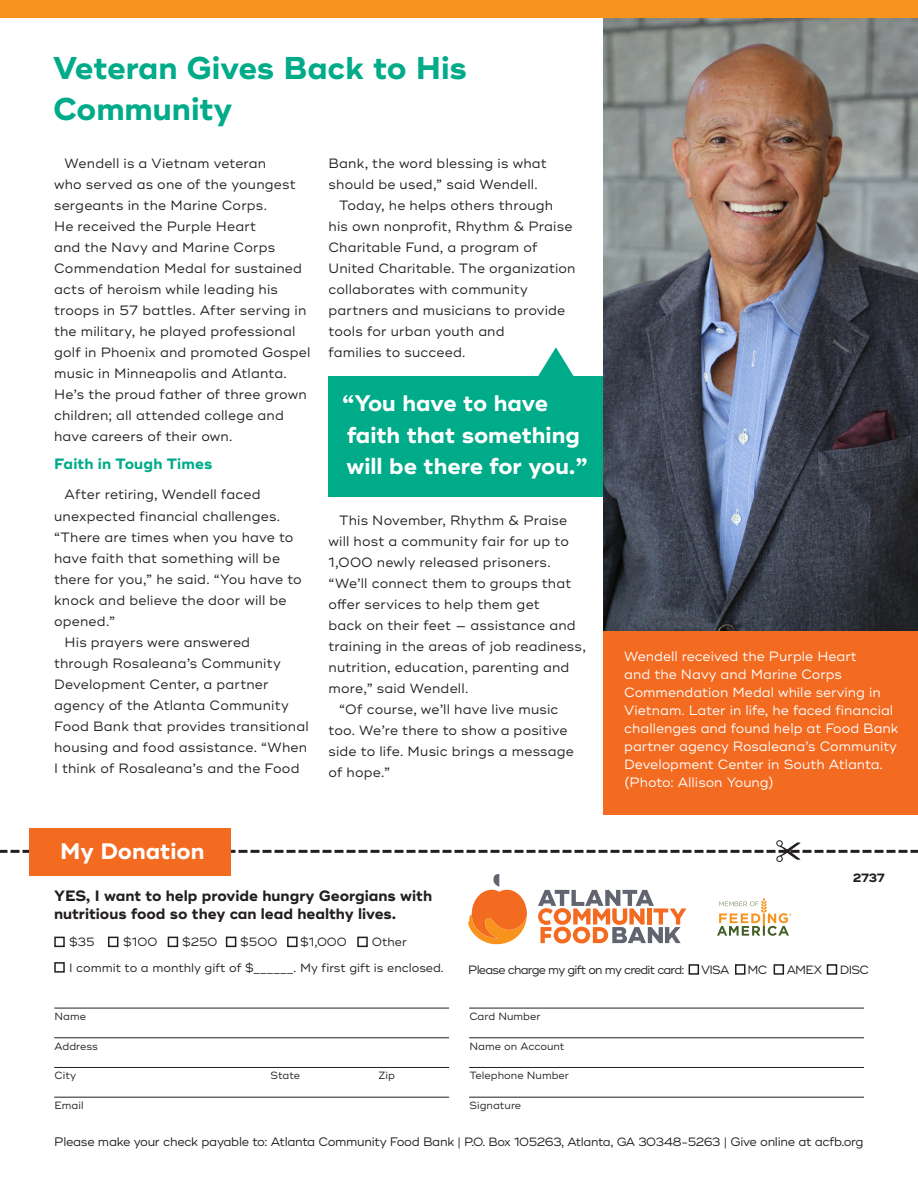
<style>
.page{position:relative;width:918px;height:1188px;background:#fff}
.page>*{position:absolute;margin:0;border:0;box-sizing:border-box;transform-origin:0 0}
.t1{font:700 31.5px/40.5px "Ridley Grotesk";color:#00ab89}
.t2{font:700 22.5px/31.2px "Ridley Grotesk";color:#fff}
.t3{font:700 15px/18px "Ridley Grotesk";color:#231f20}
.Subheaders{font:700 15px "Ridley Grotesk";letter-spacing:.01em;color:#00ab89}
.t4{font:13.5px/21px "Ridley Grotesk";letter-spacing:.01em;color:#231f20}
.t5{font:13.5px/18px "Ridley Grotesk";color:#fff}
.t6{font:12.3px "Ridley Grotesk";letter-spacing:-.025em;color:#231f20}
.t7{font:12px "Ridley Grotesk";letter-spacing:-.01em;color:#231f20}
.t8{font:12px "Ridley Grotesk";letter-spacing:-.06em;color:#231f20}
.t9{font:700 12px "Ridley Grotesk";color:#231f20}
.t10{font:10.5px "Ridley Grotesk";color:#231f20}
.s1{font-size:12px}
</style>
<div class="page">
<div style="left:603px;top:631px;width:315px;height:183px;background:#f36a21"></div>
<img style="left:603px;top:18px;width:315px;height:613px">
<div style="left:0;top:0;width:918px;height:18px;background:#f7931d"></div>
<div style="left:29px;top:828px;width:202px;height:47px;background:#f36a21"></div>
<svg style="left:538px;top:890px;width:148px;height:53px"></svg>
<svg style="left:468px;top:874px;width:59px;height:70px"></svg>
<div style="left:54px;top:937px;width:11px;height:10px;border:2px solid #231f20"></div>
<div style="left:108px;top:937px;width:10px;height:10px;border:2px solid #231f20"></div>
<div style="left:168px;top:937px;width:10px;height:10px;border:2px solid #231f20"></div>
<div style="left:226px;top:937px;width:10px;height:10px;border:2px solid #231f20"></div>
<div style="left:54px;top:962px;width:11px;height:11px;border:2px solid #231f20"></div>
<div style="left:287px;top:937px;width:11px;height:10px;border:2px solid #231f20"></div>
<div style="left:357px;top:937px;width:11px;height:10px;border:2px solid #231f20"></div>
<hr style="left:54px;top:1008px;width:395px;height:1px;background:#231f20">
<hr style="left:54px;top:1037px;width:395px;height:1px;background:#231f20">
<hr style="left:54px;top:1067px;width:395px;height:1px;background:#231f20">
<hr style="left:54px;top:1097px;width:395px;height:1px;background:#231f20">
<hr style="left:469px;top:1008px;width:395px;height:1px;background:#231f20">
<hr style="left:469px;top:1037px;width:395px;height:1px;background:#231f20">
<hr style="left:469px;top:1067px;width:395px;height:1px;background:#231f20">
<hr style="left:469px;top:1097px;width:395px;height:1px;background:#231f20">
<div style="left:689px;top:964px;width:10px;height:11px;border:2px solid #231f20"></div>
<div style="left:735px;top:964px;width:10px;height:11px;border:2px solid #231f20"></div>
<div style="left:774px;top:964px;width:10px;height:11px;border:2px solid #231f20"></div>
<div style="left:827px;top:964px;width:10px;height:11px;border:2px solid #231f20"></div>
<svg style="left:0;top:840px;width:918px;height:22px"></svg>
<svg style="left:717px;top:898px;width:74px;height:38px"></svg>
<div style="left:329px;top:376px;width:274px;height:121px;background:#00ab89"></div>
<svg style="left:538px;top:347px;width:36px;height:29px"></svg>
<p class="t1" style="left:53px;top:49px;width:415px">Veteran Gives Back to His<br>Community</p>
<p class="t4" style="left:54px;top:153px;width:258px;text-indent:10px">Wendell is a Vietnam veteran<br>who served as one of the youngest sergeants in the Marine Corps.<br>He received the Purple Heart<br>and the Navy and Marine Corps<br>Commendation Medal for sustained acts of heroism while leading his troops in 57 battles. After serving in the military, he played professional golf in Phoenix and promoted Gospel music in Minneapolis and Atlanta.<br>He’s the proud father of three grown children; all attended college and have careers of their own.</p>
<p class="Subheaders" style="left:54px;top:455px;width:160px">Faith in Tough Times</p>
<p class="t4" style="left:54px;top:485px;width:249px;text-indent:11px">After retiring, Wendell faced unexpected financial challenges. “There are times when you have to have faith that something will be there for you,” he said. “You have to knock and believe the door will be opened.”</p>
<p class="t4" style="left:54px;top:632px;width:256px;text-indent:11px">His prayers were answered<br>through Rosaleana’s Community<br>Development Center, a partner agency of the Atlanta Community<br>Food Bank that provides transitional housing and food assistance. “When<br>I think of Rosaleana’s and the Food</p>
<p class="t4" style="left:329px;top:153px;width:220px">Bank, the word blessing is what should be used,” said Wendell.</p>
<p class="t4" style="left:329px;top:195px;width:249px;text-indent:11px">Today, he helps others through his own nonprofit, Rhythm &amp; Praise<br>Charitable Fund, a program of<br>United Charitable. The organization collaborates with community partners and musicians to provide tools for urban youth and<br>families to succeed.</p>
<p class="t2" style="left:342px;top:389px;width:247px">“You have to have faith that something will be there for you.”</p>
<p class="t4" style="left:329px;top:510px;width:259px;text-indent:11px">This November, Rhythm &amp; Praise will host a community fair for up to<br>1,000 newly released prisoners. “We’ll connect them to groups that offer services to help them get<br>back on their feet — assistance and training in the areas of job readiness, nutrition, education, parenting and more,” said Wendell.</p>
<p class="t4" style="left:329px;top:699px;width:247px;text-indent:11px">“Of course, we’ll have live music too. We’re there to show a positive side to life. Music brings a message of hope.”</p>
<p class="t5" style="left:624px;top:648px;width:276px">Wendell received the Purple Heart<br>and the Navy and Marine Corps Commendation Medal while serving in Vietnam. Later in life, he faced financial challenges and found help at Food Bank partner agency Rosaleana’s Community Development Center in South Atlanta. (Photo: Allison Young)</p>
<p class="t2" style="left:60px;top:836px;width:146px">My Donation</p>
<p class="t3" style="left:54px;top:887px;width:380px">YES, I want to help provide hungry Georgians with nutritious food so they can lead healthy lives.</p>
<p class="t7" style="left:69px;top:935px;width:27px">$35</p>
<p class="t7" style="left:123px;top:935px;width:36px">$100</p>
<p class="t7" style="left:182px;top:935px;width:37px">$250</p>
<p class="t7" style="left:240px;top:935px;width:39px">$500</p>
<p class="t7" style="left:300px;top:935px;width:48px">$1,000</p>
<p class="t7" style="left:372px;top:935px;width:37px">Other</p>
<p class="t7" style="left:69px;top:961px;width:376px">I commit to a monthly gift of $______. My first gift is enclosed.</p>
<p class="t10" style="left:55px;top:1010px;width:33px">Name</p>
<p class="t10" style="left:55px;top:1040px;width:45px">Address</p>
<p class="t10" style="left:55px;top:1069px;width:23px">City</p>
<p class="t10" style="left:271px;top:1069px;width:31px">State</p>
<p class="t10" style="left:379px;top:1069px;width:18px">Zip</p>
<p class="t10" style="left:55px;top:1099px;width:31px">Email</p>
<p class="t9" style="left:853px;top:871px;width:34px">2737</p>
<p class="t8" style="left:468px;top:963px;width:218px">Please charge my gift on my credit card:</p>
<p class="t7" style="left:701px;top:963px;width:30px">VISA</p>
<p class="t7" style="left:748px;top:963px;width:21px">MC</p>
<p class="t7" style="left:787px;top:963px;width:37px">AMEX</p>
<p class="t7" style="left:840px;top:963px;width:31px">DISC</p>
<p class="t10" style="left:469px;top:1010px;width:73px">Card Number</p>
<p class="t10" style="left:469px;top:1040px;width:97px">Name on Account</p>
<p class="t10" style="left:469px;top:1069px;width:101px">Telephone Number</p>
<p class="t10" style="left:469px;top:1099px;width:53px">Signature</p>
<p class="t6" style="left:54px;top:1135px;width:811px">Please make your check payable to: Atlanta Community Food Bank | <span class="s1">P.O. Box 105263, Atlanta, GA 30348-5263</span> | Give online at acfb.org</p>
</div>
